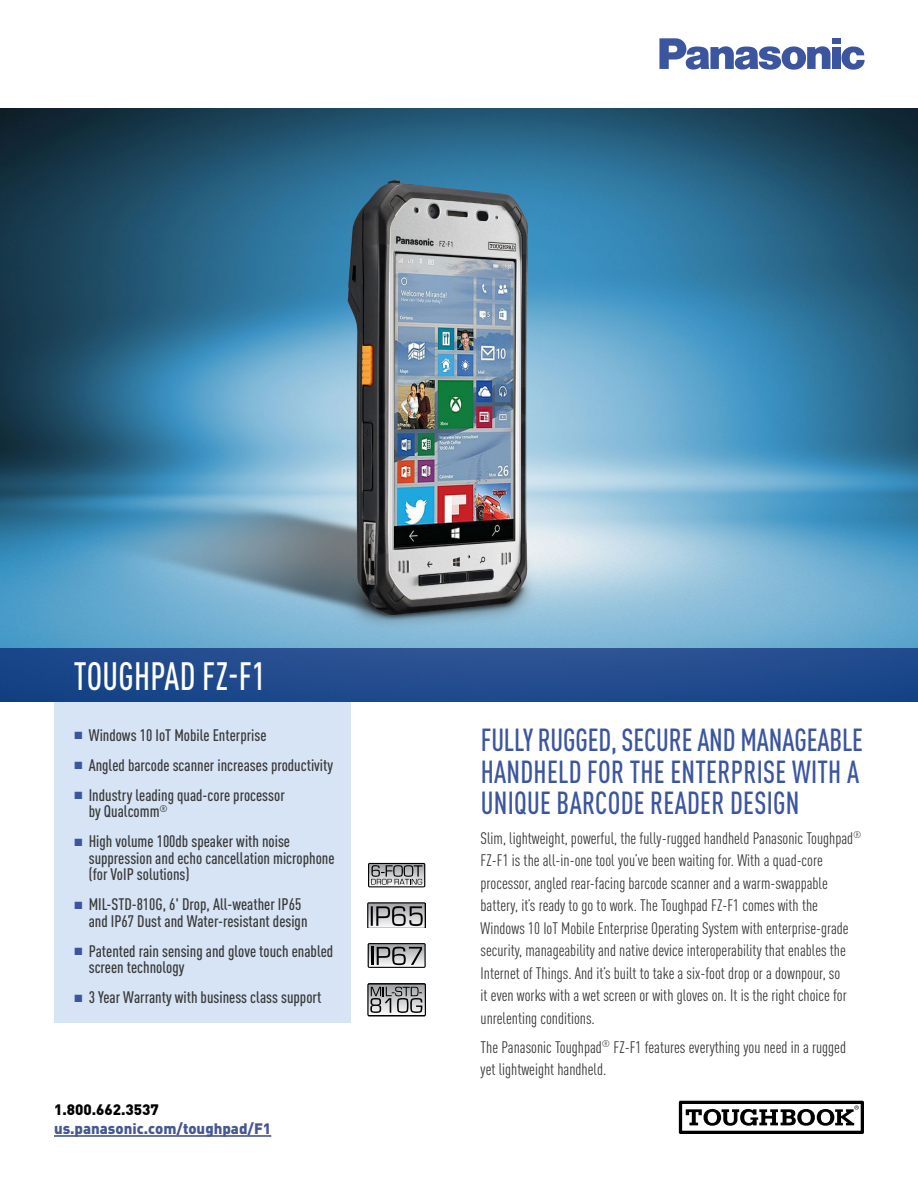
<style>
.page{position:relative;width:918px;height:1188px;background:#fff}
.page>*{position:absolute;margin:0;border:0;box-sizing:border-box;transform-origin:0 0}
.t1{font:500 condensed 39px "DINOT";letter-spacing:.01em;color:#fff;scale:.9 1}
.t2{font:500 condensed 31.5px/31.5px "DINOT";letter-spacing:.01em;color:#3b559f;scale:.91 1}
.t3{font:condensed 16.5px/22.5px "DINOT";color:#393939}
.t4{font:500 16.5px/16.5px "DIN Cond";color:#393939}
.t5{font:900 15px "DINOT";color:#465792}
.t6{font:900 15px "DINOT";color:#000}
.s1{color:#3b559f}
</style>
<div class="page">
<img style="left:0;top:108px;width:918px;height:540px">
<svg style="left:841px;top:46px;width:24px;height:24px"></svg>
<div style="left:832px;top:38px;width:8px;height:6px;background:#3b559f"></div>
<div style="left:832px;top:47px;width:8px;height:22px;background:#3b559f"></div>
<svg style="left:659px;top:38px;width:172px;height:32px"></svg>
<div style="left:54px;top:702px;width:297px;height:321px;background:#d7e4f5"></div>
<hr style="left:54px;top:1135px;width:217px;height:2px;background:#465792">
<div style="left:0;top:648px;width:918px;height:54px;background:linear-gradient(to right,#1e498b,#244d8f)"></div>
<img style="left:367px;top:903px;width:59px;height:25px">
<svg style="left:367px;top:983px;width:59px;height:33px;background:#8e8e8f"></svg>
<svg style="left:368px;top:863px;width:57px;height:24px"></svg>
<svg style="left:368px;top:943px;width:58px;height:25px"></svg>
<svg style="left:679px;top:1101px;width:185px;height:33px"></svg>
<h1 class="t1" style="left:74px;top:653px;width:215px">TOUGHPAD FZ-F1</h1>
<p class="t4" style="left:75px;top:726px;width:193px"><span class="s1">■</span> Windows 10 IoT Mobile Enterprise</p>
<p class="t4" style="left:75px;top:756px;width:260px"><span class="s1">■</span> Angled barcode scanner increases productivity</p>
<p class="t4" style="left:89px;top:786px;width:198px;text-indent:-14px"><span class="s1">■</span> Industry leading quad-core processor by Qualcomm<sup>®</sup></p>
<p class="t4" style="left:89px;top:833px;width:247px;text-indent:-14px"><span class="s1">■</span> High volume 100db speaker with noise suppression and echo cancellation microphone (for VoIP solutions)</p>
<p class="t4" style="left:89px;top:896px;width:220px;text-indent:-14px"><span class="s1">■</span> MIL-STD-810G, 6' Drop, All-weather IP65 and IP67 Dust and Water-resistant design</p>
<p class="t4" style="left:89px;top:942px;width:246px;text-indent:-14px"><span class="s1">■</span> Patented rain sensing and glove touch enabled screen technology</p>
<p class="t4" style="left:75px;top:989px;width:248px"><span class="s1">■</span> 3 Year Warranty with business class support</p>
<p class="t6" style="left:54px;top:1099px;width:106px">1.800.662.3537</p>
<p class="t5" style="left:54px;top:1119px;width:219px">us.panasonic.com/toughpad/F1</p>
<h2 class="t2" style="left:481px;top:724px;width:422px">FULLY RUGGED, SECURE AND MANAGEABLE<br>HANDHELD FOR THE ENTERPRISE WITH A<br>UNIQUE BARCODE READER DESIGN</h2>
<p class="t3" style="left:481px;top:826px;width:382px">Slim, lightweight, powerful, the fully-rugged handheld Panasonic Toughpad<sup>® </sup>FZ-F1 is the all-in-one tool you’ve been waiting for. With a quad-core processor, angled rear-facing barcode scanner and a warm-swappable battery, it’s ready to go to work. The Toughpad FZ-F1 comes with the Windows 10 IoT Mobile Enterprise Operating System with enterprise-grade security, manageability and native device interoperability that enables the Internet of Things. And it’s built to take a six-foot drop or a downpour, so<br>it even works with a wet screen or with gloves on. It is the right choice for unrelenting conditions.</p>
<p class="t3" style="left:481px;top:1036px;width:367px">The Panasonic Toughpad<sup>®</sup> FZ-F1 features everything you need in a rugged yet lightweight handheld.</p>
</div>
